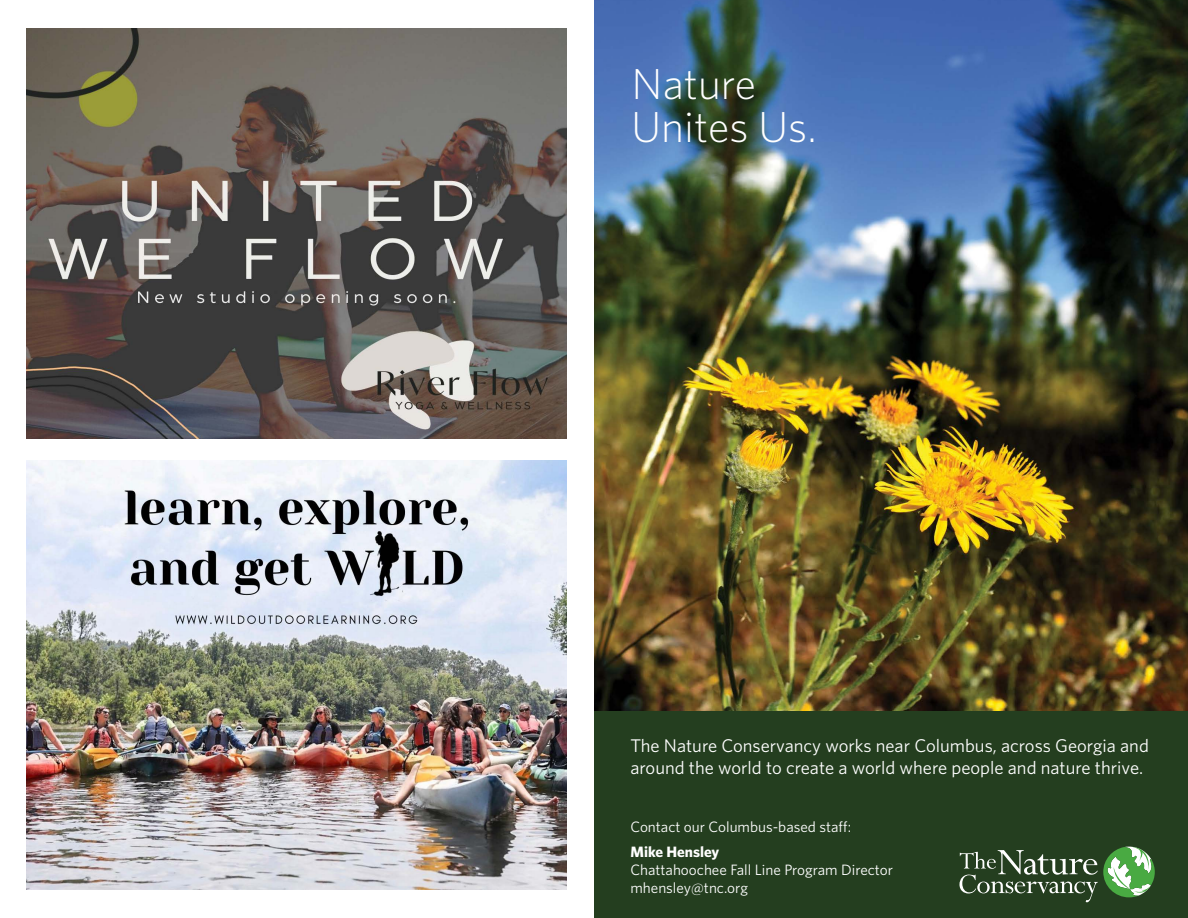
<style>
.page{position:relative;width:1188px;height:918px;background:#fff}
.page>*{position:absolute;margin:0;border:0;box-sizing:border-box;transform-origin:0 0}
.t1{font:300 43.35px/42.8px "Whitney";color:#fff}
.t2{font:18.3px/22px "Whitney";color:#fff}
.t3{font:15px/18px "Whitney";color:#fff}
.t4{font:700 15px "Whitney";color:#fff}
</style>
<div class="page">
<img style="left:26px;top:28px;width:540px;height:411px">
<img style="left:26px;top:460px;width:540px;height:429px">
<img style="left:594px;top:0;width:594px;height:711px">
<div style="left:594px;top:711px;width:594px;height:207px;background:#243e1f"></div>
<svg style="left:959px;top:847px;width:196px;height:55px"></svg>
<h1 class="t1" style="left:632px;top:62px;width:187px">Nature<br>Unites Us.</h1>
<p class="t2" style="left:630px;top:734px;width:520px">The Nature Conservancy works near Columbus, across Georgia and around the world to create a world where people and nature thrive.</p>
<p class="t3" style="left:630px;top:818px;width:222px">Contact our Columbus-based sta-:</p>
<p class="t4" style="left:630px;top:842px;width:90px">Mike Hensley</p>
<p class="t3" style="left:630px;top:860px;width:264px">Chattahoochee Fall Line Program Director mhensley@tnc.org</p>
</div>
